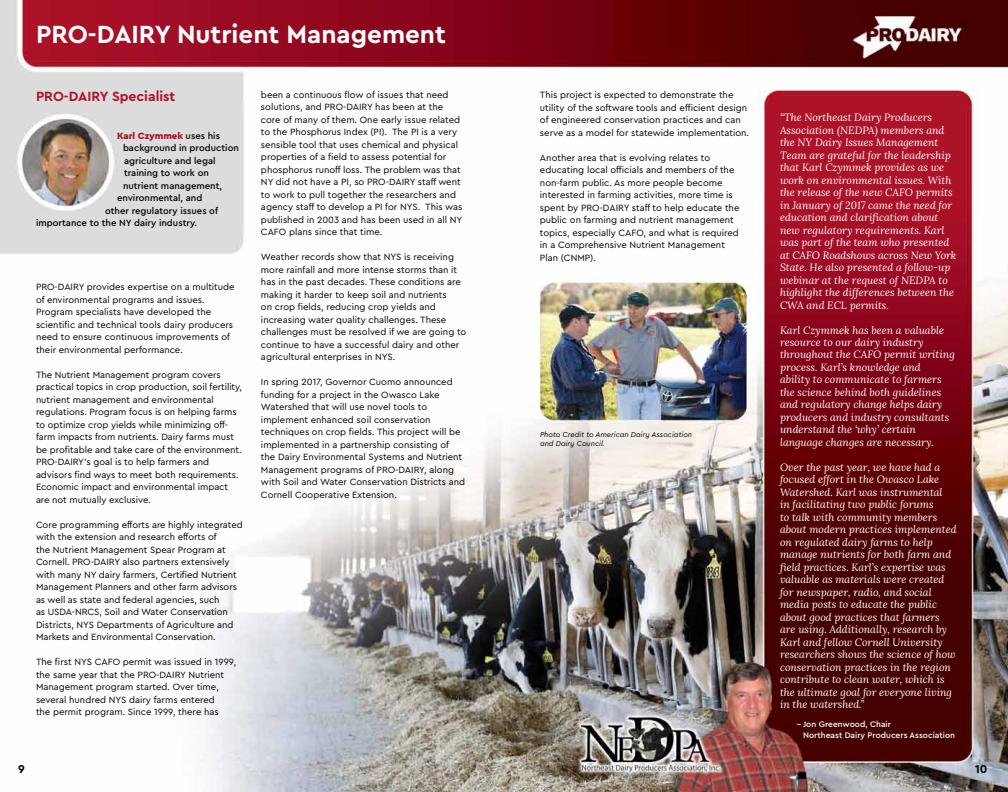
<style>
.page{position:relative;width:1008px;height:792px;background:#fff}
.page>*{position:absolute;margin:0;border:0;box-sizing:border-box;transform-origin:0 0}
.t1{font:700 26px "Cera PRO";color:#fff}
.t2{font:700 14px "Cera PRO";color:#ae132a}
.t3{font:700 12px "Cera PRO";color:#000}
.t4{font:italic 10.5px/12.5px "Lora";color:#fff}
.t5{font:9.5px/12.5px "Cera PRO";color:#000}
.t6{font:500 9.5px "Cera PRO";color:#000}
.t7{font:900 9.5px "Cera PRO";color:#ae132a}
.t8{font:500 8.5px/11px "Cera PRO";color:#fff}
.t9{font:italic 7.5px/9px "Cera PRO";color:#000}
.s1{font-weight:500;color:#000}
</style>
<div class="page">
<img style="left:0;top:0;width:1008px;height:792px">
<h1 class="t1" style="left:36px;top:17px;width:412px">PRO-DAIRY Nutrient Management</h1>
<h2 class="t2" style="left:36px;top:87px;width:141px">PRO-DAIRY Specialist</h2>
<p class="t7" style="left:117px;top:129px;width:105px">Karl Czymmek <span class="s1">uses his</span></p>
<p class="t6" style="left:123px;top:142px;width:117px">background in production</p>
<p class="t6" style="left:124px;top:154px;width:93px">agriculture and legal</p>
<p class="t6" style="left:124px;top:167px;width:86px">training to work on</p>
<p class="t6" style="left:123px;top:179px;width:101px">nutrient management,</p>
<p class="t6" style="left:117px;top:192px;width:87px">environmental, and</p>
<p class="t6" style="left:105px;top:204px;width:115px">other regulatory issues of</p>
<p class="t6" style="left:36px;top:217px;width:163px">importance to the NY dairy industry.</p>
<p class="t5" style="left:36px;top:280px;width:200px">PRO-DAIRY provides expertise on a multitude of environmental programs and issues.<br>Program specialists have developed the scientific and technical tools dairy producers need to ensure continuous improvements of their environmental performance.</p>
<p class="t5" style="left:36px;top:368px;width:208px">The Nutrient Management program covers practical topics in crop production, soil fertility, nutrient management and environmental regulations. Program focus is on helping farms to optimize crop yields while minimizing off&shy;farm impacts from nutrients. Dairy farms must be profitable and take care of the environment.<br>PRO-DAIRY’s goal is to help farmers and advisors find ways to meet both requirements.<br>Economic impact and environmental impact are not mutually exclusive.</p>
<p class="t5" style="left:36px;top:518px;width:208px">Core programming efforts are highly integrated with the extension and research efforts of<br>the Nutrient Management Spear Program at Cornell. PRO-DAIRY also partners extensively with many NY dairy farmers, Certified Nutrient Management Planners and other farm advisors as well as state and federal agencies, such<br>as USDA-NRCS, Soil and Water Conservation Districts, NYS Departments of Agriculture and Markets and Environmental Conservation.</p>
<p class="t5" style="left:36px;top:655px;width:202px">The first NYS CAFO permit was issued in 1999, the same year that the PRO-DAIRY Nutrient Management program started. Over time, several hundred NYS dairy farms entered<br>the permit program. Since 1999, there has</p>
<p class="t5" style="left:261px;top:88px;width:203px">been a continuous flow of issues that need solutions, and PRO-DAIRY has been at the core of many of them. One early issue related to the Phosphorus Index (PI). The PI is a very sensible tool that uses chemical and physical properties of a field to assess potential for phosphorus runoff loss. The problem was that NY did not have a PI, so PRO-DAIRY staff went to work to pull together the researchers and agency staff to develop a PI for NYS. This was published in 2003 and has been used in all NY CAFO plans since that time.</p>
<p class="t5" style="left:261px;top:250px;width:207px">Weather records show that NYS is receiving more rainfall and more intense storms than it has in the past decades. These conditions are making it harder to keep soil and nutrients<br>on crop fields, reducing crop yields and increasing water quality challenges. These challenges must be resolved if we are going to continue to have a successful dairy and other agricultural enterprises in NYS.</p>
<p class="t5" style="left:261px;top:375px;width:206px">In spring 2017, Governor Cuomo announced funding for a project in the Owasco Lake Watershed that will use novel tools to implement enhanced soil conservation techniques on crop fields. This project will be implemented in a partnership consisting of the Dairy Environmental Systems and Nutrient Management programs of PRO-DAIRY, along with Soil and Water Conservation Districts and Cornell Cooperative Extension.</p>
<p class="t5" style="left:540px;top:88px;width:211px">This project is expected to demonstrate the utility of the software tools and efficient design of engineered conservation practices and can serve as a model for statewide implementation.</p>
<p class="t5" style="left:540px;top:151px;width:201px">Another area that is evolving relates to educating local officials and members of the non-farm public. As more people become interested in farming activities, more time is spent by PRO-DAIRY staff to help educate the public on farming and nutrient management topics, especially CAFO, and what is required in a Comprehensive Nutrient Management Plan (CNMP).</p>
<p class="t9" style="left:540px;top:429px;width:154px">Photo Credit to American Dairy Association and Dairy Council.</p>
<p class="t4" style="left:780px;top:111px;width:178px">“The Northeast Dairy Producers Association (NEDPA) members and the NY Dairy Issues Management Team are grateful for the leadership that Karl Czymmek provides as we work on environmental issues. With the release of the new CAFO permits in January of 2017 came the need for education and clarification about new regulatory requirements. Karl was part of the team who presented at CAFO Roadshows across New York State. He also presented a follow-up webinar at the request of NEDPA to highlight the differences between the CWA and ECL permits.</p>
<p class="t4" style="left:780px;top:323px;width:176px">Karl Czymmek has been a valuable resource to our dairy industry throughout the CAFO permit writing process. Karl’s knowledge and<br>ability to communicate to farmers the science behind both guidelines and regulatory change helps dairy producers and industry consultants understand the ‘why’ certain language changes are necessary.</p>
<p class="t4" style="left:780px;top:461px;width:178px">Over the past year, we have had a focused effort in the Owasco Lake Watershed. Karl was instrumental<br>in facilitating two public forums<br>to talk with community members about modern practices implemented on regulated dairy farms to help manage nutrients for both farm and field practices. Karl’s expertise was valuable as materials were created for newspaper, radio, and social media posts to educate the public about good practices that farmers are using. Additionally, research by Karl and fellow Cornell University researchers shows the science of how conservation practices in the region contribute to clean water, which is the ultimate goal for everyone living in the watershed.”</p>
<p class="t8" style="left:803px;top:718px;width:154px;text-indent:-6px">- Jon Greenwood, Chair<br>Northeast Dairy Producers Association</p>
<p class="t3" style="left:18px;top:761px;width:8px">9</p>
<p class="t3" style="left:975px;top:761px;width:14px">10</p>
</div>
